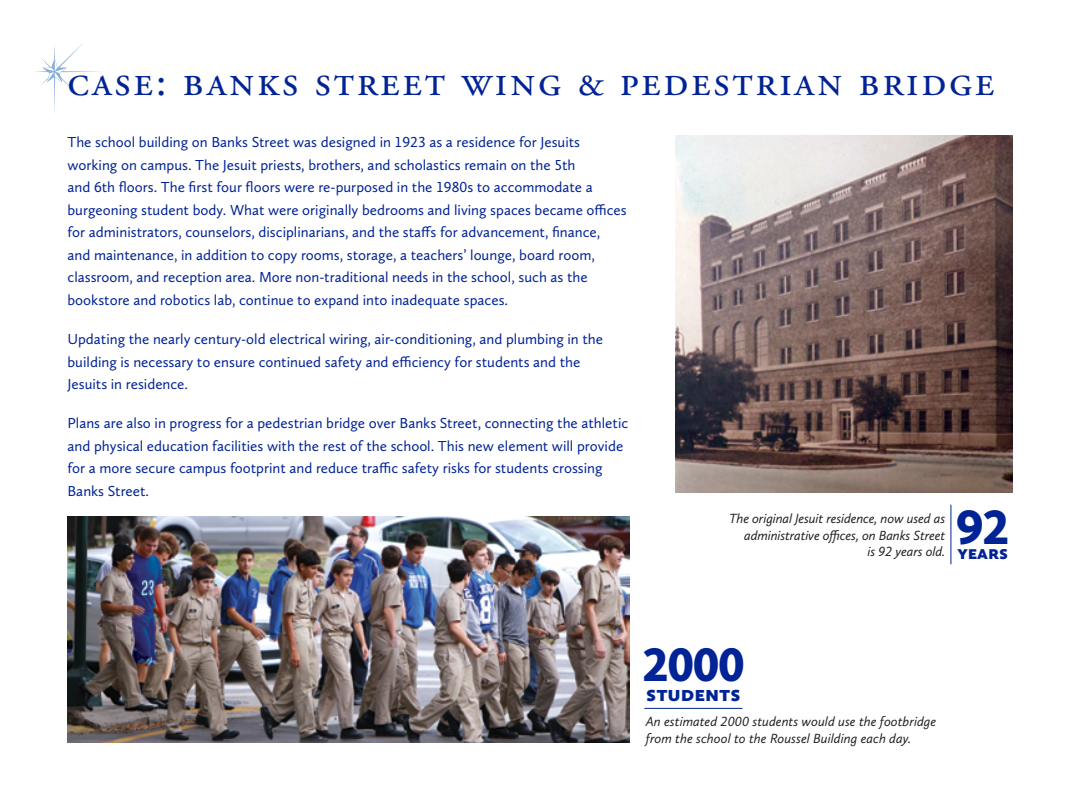
<style>
.page{position:relative;width:1080px;height:810px;background:#fff}
.page>*{position:absolute;margin:0;border:0;box-sizing:border-box;transform-origin:0 0}
.t1{font:900 50px "Calluna Sans";color:#002395}
.t2{font:900 48.75px "Calluna Sans";color:#002395}
.t3{font:43.75px "Adobe Garamond Pro";letter-spacing:.06em;color:#002395}
.t4{font:900 22.5px "Calluna Sans";color:#002395}
.t5{font:900 20px "Calluna Sans";color:#002395}
.t6{font:15px/22.5px "Calluna Sans";color:#002395}
.t7{font:italic 13.75px/16.2px "Calluna Sans";letter-spacing:-.005em;color:#231f20;text-align:right}
</style>
<div class="page">
<img style="left:675px;top:135px;width:337px;height:357px">
<svg style="left:35px;top:43px;width:65px;height:70px"></svg>
<img style="left:68px;top:517px;width:562px;height:225px">
<hr style="left:950px;top:505px;width:1px;height:59px;background:#002395">
<hr style="left:644px;top:708px;width:98px;height:1px;background:#002395">
<h3 class="t3" style="left:68px;top:54px;width:928px">case: banks street wing &amp; pedestrian bridge</h3>
<p class="t6" style="left:68px;top:131px;width:561px">The school building on Banks Street was designed in 1923 as a residence for Jesuits working on campus. The Jesuit priests, brothers, and scholastics remain on the 5th<br>and 6th floors. The first four floors were re-purposed in the 1980s to accommodate a burgeoning student body. What were originally bedrooms and living spaces became offices for administrators, counselors, disciplinarians, and the staffs for advancement, finance, and maintenance, in addition to copy rooms, storage, a teachers’ lounge, board room, classroom, and reception area. More non-traditional needs in the school, such as the bookstore and robotics lab, continue to expand into inadequate spaces.</p>
<p class="t6" style="left:68px;top:328px;width:537px">Updating the nearly century-old electrical wiring, air-conditioning, and plumbing in the building is necessary to ensure continued safety and efficiency for students and the<br>Jesuits in residence.</p>
<p class="t6" style="left:68px;top:412px;width:562px">Plans are also in progress for a pedestrian bridge over Banks Street, connecting the athletic and physical education facilities with the rest of the school. This new element will provide for a more secure campus footprint and reduce traffic safety risks for students crossing Banks Street.</p>
<p class="t7" style="left:729px;top:510px;width:218px">The original Jesuit residence, now used as administrative offices, on Banks Street<br>is 92 years old.</p>
<h1 class="t1" style="left:957px;top:496px;width:53px">92</h1>
<h3 class="t5" style="left:957px;top:540px;width:52px">years</h3>
<h2 class="t2" style="left:643px;top:634px;width:103px">2000</h2>
<h3 class="t4" style="left:646px;top:680px;width:96px">students</h3>
<p class="t7" style="left:646px;top:713px;width:292px;text-align:left">An estimated 2000 students would use the footbridge from the school to the Roussel Building each day.</p>
</div>
